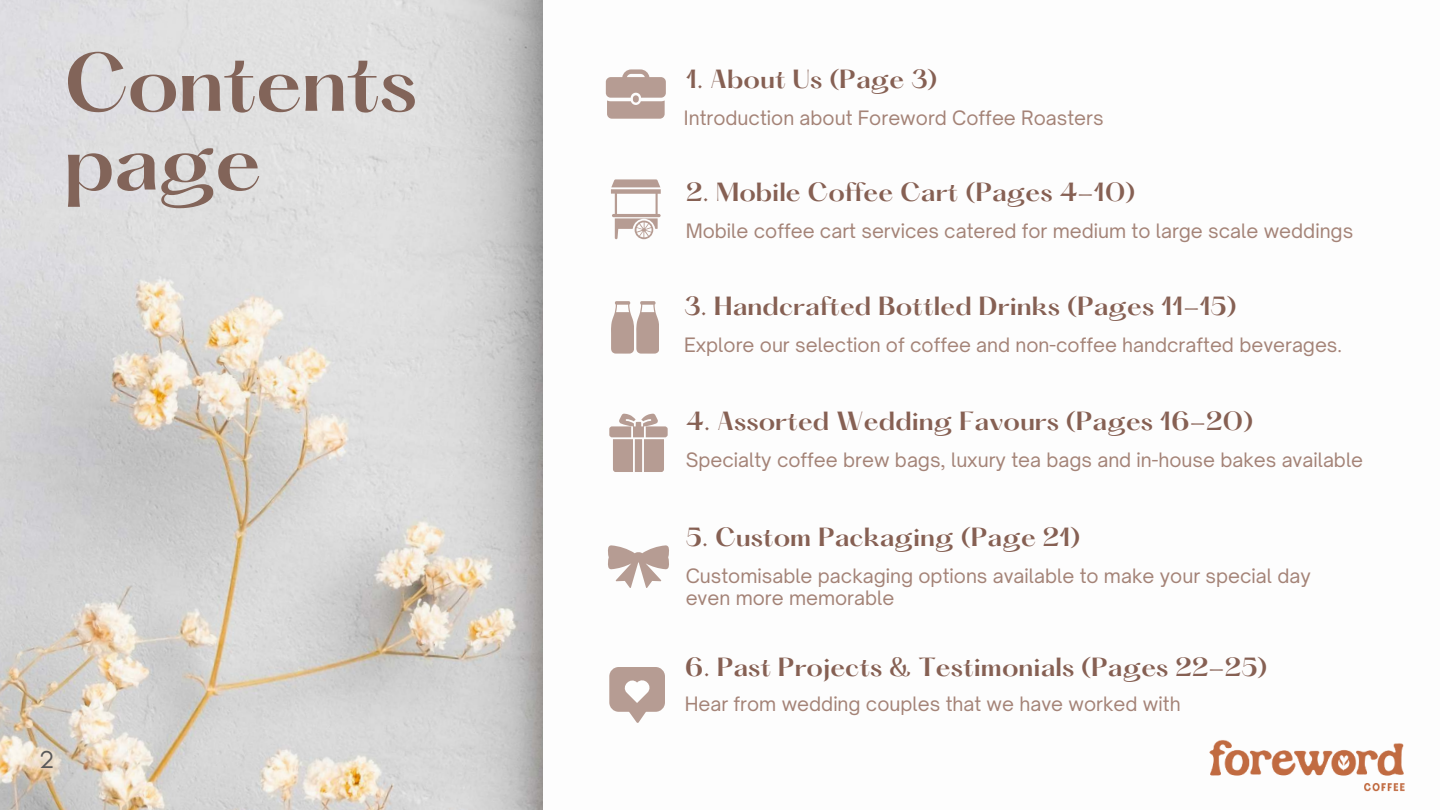
<style>
.page{position:relative;width:1440px;height:810px;background:#fff}
.page>*{position:absolute;margin:0;border:0;box-sizing:border-box;transform-origin:0 0}
.t1{font:600 72px "Hatton";letter-spacing:-.02em;color:#826459}
.t2{font:25px "Glacial Indifference";color:#595959}
.t3{font:600 23px "Hatton";color:#866053}
.t4{font:19px/22.5px "Open Sauce One";color:#a48377}
</style>
<div class="page">
<img style="left:0;top:0;width:543px;height:810px">
<svg style="left:611px;top:179px;width:49px;height:60px"></svg>
<svg style="left:609px;top:414px;width:59px;height:58px"></svg>
<svg style="left:606px;top:69px;width:60px;height:50px"></svg>
<svg style="left:611px;top:301px;width:48px;height:53px"></svg>
<svg style="left:608px;top:545px;width:61px;height:43px"></svg>
<svg style="left:609px;top:667px;width:56px;height:56px"></svg>
<img style="left:1209px;top:740px;width:196px;height:52px">
<h1 class="t1" style="left:64px;top:44px;width:355px">Contents</h1>
<h1 class="t1" style="left:64px;top:123px;width:200px">page</h1>
<h2 class="t2" style="left:39px;top:745px;width:17px">2</h2>
<p class="t3" style="left:686px;top:67px;width:254px">1. About Us (Page 3)</p>
<p class="t4" style="left:684px;top:106px;width:421px">Introduction about Foreword Coffee Roasters</p>
<p class="t3" style="left:686px;top:180px;width:452px">2. Mobile Coffee Cart (Pages 4-10)</p>
<p class="t4" style="left:686px;top:219px;width:669px">Mobile coffee cart services catered for medium to large scale weddings</p>
<p class="t3" style="left:684px;top:294px;width:554px">3. Handcrafted Bottled Drinks (Pages 11-15)</p>
<p class="t4" style="left:684px;top:333px;width:659px">Explore our selection of coffee and non-coffee handcrafted beverages.</p>
<p class="t3" style="left:686px;top:409px;width:569px">4. Assorted Wedding Favours (Pages 16-20)</p>
<p class="t4" style="left:686px;top:448px;width:679px">Specialty coffee brew bags, luxury tea bags and in-house bakes available</p>
<p class="t3" style="left:686px;top:525px;width:397px">5. Custom Packaging (Page 21)</p>
<p class="t4" style="left:686px;top:564px;width:627px">Customisable packaging options available to make your special day even more memorable</p>
<p class="t3" style="left:685px;top:654px;width:585px">6. Past Projects &amp; Testimonials (Pages 22-25)</p>
<p class="t4" style="left:685px;top:692px;width:497px">Hear from wedding couples that we have worked with</p>
</div>
